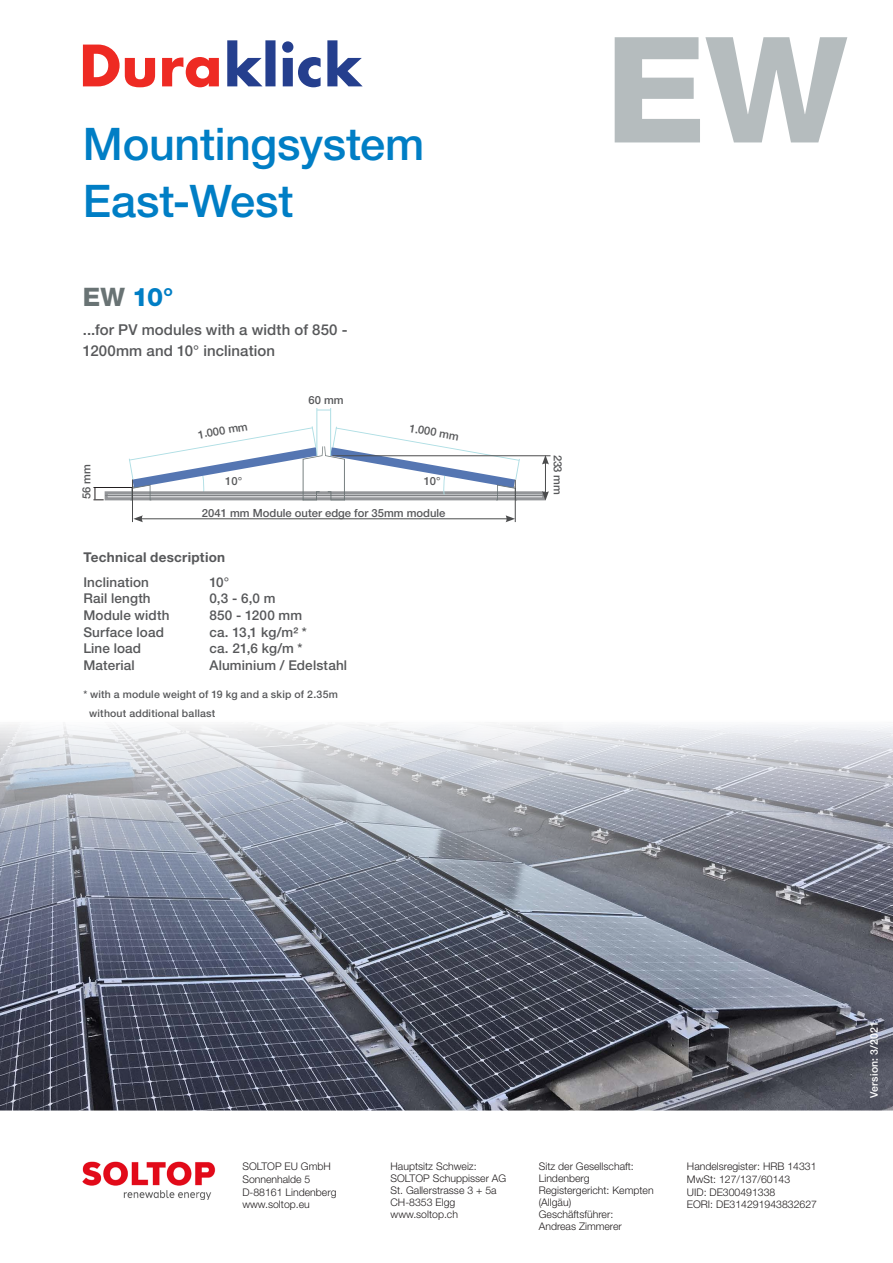
<style>
.page{position:relative;width:893px;height:1263px;background:#fff}
.page>*{position:absolute;margin:0;border:0;box-sizing:border-box;transform-origin:0 0}
.Erklärung{font:800 147.3px "Helvetica Neue LT Std";color:#b5bcbe}
.Erklärung-2{font:500 45px "Helvetica Neue LT Std";letter-spacing:-.005em;color:#007ec5}
.t1{font:800 25.5px "Helvetica Neue LT Std";color:#007ec5}
.Erklärung-3{font:500 15px/21px "Helvetica Neue LT Std";letter-spacing:.005em;color:#57585a}
.Erklärung-4{font:500 13.5px "Helvetica Neue LT Std";letter-spacing:.01em;color:#57585a}
.Erklärung-5{font:700 13.5px "Helvetica Neue LT Std";letter-spacing:.02em;color:#57585a}
.Erklärung-6{font:500 11.25px "Helvetica Neue LT Std";color:#57585a}
.Copy{font:300 10.5px/12px "Helvetica Neue LT Std";color:#231f20}
.Erklärung-7{font:500 10.5px/19.5px "Helvetica Neue LT Std";letter-spacing:.02em;color:#57585a}
.t2{font:500 10.5px "Helvetica Neue LT Std";letter-spacing:.02em;color:#fff}
.s1{color:#697374}
</style>
<div class="page">
<svg style="left:0;top:724px;width:893px;height:387px;background:#7d818e"></svg>
<svg style="left:105px;top:491px;width:437px;height:9px"></svg>
<hr style="left:105px;top:496px;width:251px;height:1px;background:#808285">
<hr style="left:294px;top:496px;width:251px;height:1px;background:#808285">
<svg style="left:227px;top:40px;width:136px;height:47px"></svg>
<svg style="left:83px;top:45px;width:136px;height:42px"></svg>
<hr style="left:93px;top:487px;width:39px;height:1px;background:#231f20">
<svg style="left:93px;top:487px;width:11px;height:14px"></svg>
<hr style="left:316px;top:407px;width:1px;height:49px;background:#aedee4">
<hr style="left:330px;top:407px;width:1px;height:49px;background:#aedee4">
<svg style="left:317px;top:410px;width:13px;height:1px"></svg>
<img style="left:82px;top:1161px;width:134px;height:38px">
<hr style="left:132px;top:479px;width:1px;height:43px;background:#4b4c4d">
<hr style="left:515px;top:480px;width:1px;height:42px;background:#4b4c4d">
<hr style="left:140px;top:518px;width:368px;height:1px;background:#4b4c4d">
<svg style="left:133px;top:515px;width:10px;height:7px"></svg>
<svg style="left:506px;top:515px;width:9px;height:7px"></svg>
<svg style="left:129px;top:426px;width:391px;height:74px"></svg>
<hr style="left:545px;top:462px;width:1px;height:32px;background:#4b4c4d">
<svg style="left:542px;top:456px;width:7px;height:8px"></svg>
<svg style="left:542px;top:491px;width:7px;height:10px"></svg>
<hr style="left:332px;top:455px;width:218px;height:1px;background:#4b4c4d">
<p class="Erklärung-2" style="left:83px;top:117px;width:343px">Mountingsystem</p>
<p class="Erklärung-2" style="left:83px;top:174px;width:212px">East-West</p>
<p class="t1" style="left:83px;top:282px;width:92px"><span class="s1">EW</span> 10°</p>
<p class="Erklärung-3" style="left:83px;top:319px;width:266px">...for PV modules with a width of 850 -<br>1200mm and 10° inclination</p>
<p class="Erklärung-6" style="left:80px;top:499px;width:36px;rotate:-90deg">56 mm</p>
<p class="Erklärung-6" style="left:308px;top:393px;width:37px">60 mm</p>
<p class="Erklärung-6" style="left:411px;top:421px;width:52px;rotate:10deg">1.000 mm</p>
<p class="Erklärung-6" style="left:197px;top:428px;width:52px;rotate:-10deg">1.000 mm</p>
<p class="Erklärung-6" style="left:225px;top:474px;width:19px">10°</p>
<p class="Erklärung-6" style="left:424px;top:474px;width:19px">10°</p>
<p class="Erklärung-6" style="left:202px;top:506px;width:245px">2041 mm Module outer edge for 35mm module</p>
<p class="Erklärung-5" style="left:83px;top:549px;width:143px">Technical description</p>
<p class="Erklärung-4" style="left:83px;top:574px;width:67px">Inclination</p>
<p class="Erklärung-4" style="left:209px;top:574px;width:21px">10°</p>
<p class="Erklärung-4" style="left:83px;top:591px;width:69px">Rail length</p>
<p class="Erklärung-4" style="left:209px;top:591px;width:68px">0,3 - 6,0 m</p>
<p class="Erklärung-4" style="left:83px;top:607px;width:88px">Module width</p>
<p class="Erklärung-4" style="left:209px;top:607px;width:94px">850 - 1200 mm</p>
<p class="Erklärung-4" style="left:83px;top:624px;width:82px">Surface load</p>
<p class="Erklärung-4" style="left:209px;top:624px;width:99px">ca. 13,1 kg/m² *</p>
<p class="Erklärung-4" style="left:83px;top:640px;width:59px">Line load</p>
<p class="Erklärung-4" style="left:209px;top:640px;width:95px">ca. 21,6 kg/m *</p>
<p class="Erklärung-4" style="left:83px;top:657px;width:53px">Material</p>
<p class="Erklärung-4" style="left:209px;top:657px;width:139px">Aluminium / Edelstahl</p>
<p class="Erklärung-7" style="left:89px;top:684px;width:250px;text-indent:-6px">* with a module weight of 19 kg and a skip of 2.35m without additional ballast</p>
<p class="Erklärung" style="left:605px;top:2px;width:244px">EW</p>
<p class="Erklärung-6" style="left:564px;top:455px;width:41px;rotate:90deg">233 mm</p>
<p class="Copy" style="left:242px;top:1160px;width:90px">SOLTOP EU GmbH</p>
<p class="Copy" style="left:242px;top:1173px;width:70px">Sonnenhalde 5</p>
<p class="Copy" style="left:242px;top:1185px;width:96px">D-88161 Lindenberg</p>
<p class="Copy" style="left:242px;top:1198px;width:69px">www.soltop.eu</p>
<p class="Copy" style="left:391px;top:1160px;width:88px">Hauptsitz Schweiz:</p>
<p class="Copy" style="left:391px;top:1172px;width:117px">SOLTOP Schuppisser AG</p>
<p class="Copy" style="left:391px;top:1184px;width:108px">St. Gallerstrasse 3 + 5a</p>
<p class="Copy" style="left:391px;top:1196px;width:66px">CH-8353 Elgg</p>
<p class="Copy" style="left:391px;top:1208px;width:69px">www.soltop.ch</p>
<p class="Copy" style="left:539px;top:1160px;width:97px">Sitz der Gesellschaft:<br>Lindenberg</p>
<p class="Copy" style="left:539px;top:1184px;width:116px">Registergericht: Kempten (Allgäu)</p>
<p class="Copy" style="left:539px;top:1208px;width:76px">Geschäftsführer:</p>
<p class="Copy" style="left:539px;top:1220px;width:85px">Andreas Zimmerer</p>
<p class="Copy" style="left:687px;top:1160px;width:131px">Handelsregister: HRB 14331</p>
<p class="Copy" style="left:687px;top:1173px;width:105px">MwSt: 127/137/60143</p>
<p class="Copy" style="left:687px;top:1185px;width:90px">UID: DE300491338</p>
<p class="Copy" style="left:687px;top:1198px;width:132px">EORI: DE314291943832627</p>
<p class="t2" style="left:868px;top:1098px;width:78px;rotate:-90deg">Version: 3/2021</p>
</div>
